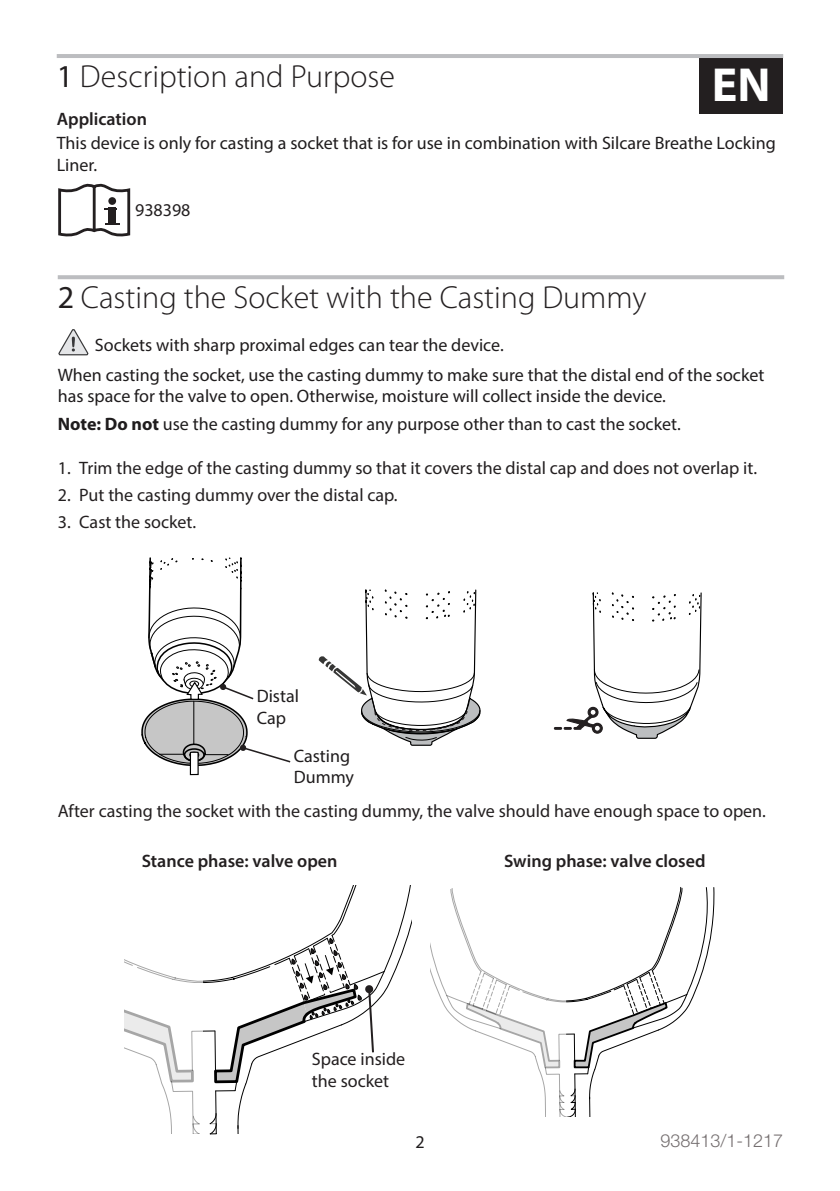
<style>
.page{position:relative;width:840px;height:1191px;background:#fff}
.page>*{position:absolute;margin:0;border:0;box-sizing:border-box;transform-origin:0 0}
.language_bookmark{font:700 48px "Myriad Pro";color:#fff}
.heading_1{font:300 32px "Myriad Pro";color:#231f20}
.body_text{font:18px/21.6px "Myriad Pro";color:#1f1c1d}
.t1{font:18px/21.6px "Myriad Pro";color:#231f20}
.note{font:18px "Myriad Pro";color:#1f1c1d}
.subheading_1{font:600 18px "Myriad Pro";color:#231f20}
.warning_list{font:18px "Myriad Pro";color:#1f1c1d}
.label_left_align{font:18px/21.6px "Myriad Pro";color:#1f1c1d}
.t2{font:300 18px "Helvetica Neue LTW1 G";color:#756f70}
.s1{font-weight:400}
.s2{font-weight:700}
</style>
<div class="page">
<div style="left:699px;top:57px;width:83px;height:56px;background:#231f20"></div>
<hr style="left:57px;top:54px;width:725px;height:4px;background:#bcbdc0">
<svg style="left:58px;top:183px;width:73px;height:53px"></svg>
<svg style="left:58px;top:275px;width:725px;height:4px;background:#bfc0c3"></svg>
<svg style="left:58px;top:329px;width:31px;height:27px"></svg>
<svg style="left:430px;top:887px;width:285px;height:229px"></svg>
<svg style="left:124px;top:885px;width:287px;height:249px"></svg>
<svg style="left:150px;top:275px;width:101px;height:5px"></svg>
<svg style="left:318px;top:589px;width:163px;height:157px"></svg>
<svg style="left:553px;top:592px;width:148px;height:147px"></svg>
<svg style="left:141px;top:557px;width:150px;height:218px"></svg>
<h1 class="heading_1" style="left:57px;top:57px;width:339px"><span class="s1">1</span> Description and Purpose</h1>
<p class="language_bookmark" style="left:711px;top:53px;width:60px">EN</p>
<h4 class="subheading_1" style="left:57px;top:107px;width:92px">Application</h4>
<p class="body_text" style="left:57px;top:132px;width:720px">This device is only for casting a socket that is for use in combination with Silcare Breathe Locking<br>Liner.</p>
<p class="t1" style="left:135px;top:199px;width:57px">938398</p>
<h1 class="heading_1" style="left:58px;top:278px;width:590px"><span class="s1">2</span> Casting the Socket with the Casting Dummy</h1>
<p class="warning_list" style="left:95px;top:333px;width:410px">Sockets with sharp proximal edges can tear the device.</p>
<p class="body_text" style="left:58px;top:363px;width:707px">When casting the socket, use the casting dummy to make sure that the distal end of the socket has space for the valve to open. Otherwise, moisture will collect inside the device.</p>
<p class="note" style="left:58px;top:412px;width:624px"><span class="s2">Note: Do not</span> use the casting dummy for any purpose other than to cast the socket.</p>
<p class="t1" style="left:58px;top:457px;width:700px">1. Trim the edge of the casting dummy so that it covers the distal cap and does not overlap it.</p>
<p class="t1" style="left:58px;top:484px;width:341px">2. Put the casting dummy over the distal cap.</p>
<p class="t1" style="left:58px;top:511px;width:140px">3. Cast the socket.</p>
<p class="label_left_align" style="left:256px;top:685px;width:44px">Distal<br>Cap</p>
<p class="label_left_align" style="left:293px;top:744px;width:62px">Casting<br>Dummy</p>
<p class="t1" style="left:58px;top:799px;width:709px">After casting the socket with the casting dummy, the valve should have enough space to open.</p>
<h4 class="subheading_1" style="left:142px;top:849px;width:197px">Stance phase: valve open</h4>
<h4 class="subheading_1" style="left:504px;top:850px;width:203px">Swing phase: valve closed</h4>
<p class="t1" style="left:312px;top:1048px;width:95px">Space inside the socket</p>
<p class="body_text" style="left:415px;top:1130px;width:11px">2</p>
<p class="t2" style="left:660px;top:1129px;width:124px">938413/1-1217</p>
</div>
